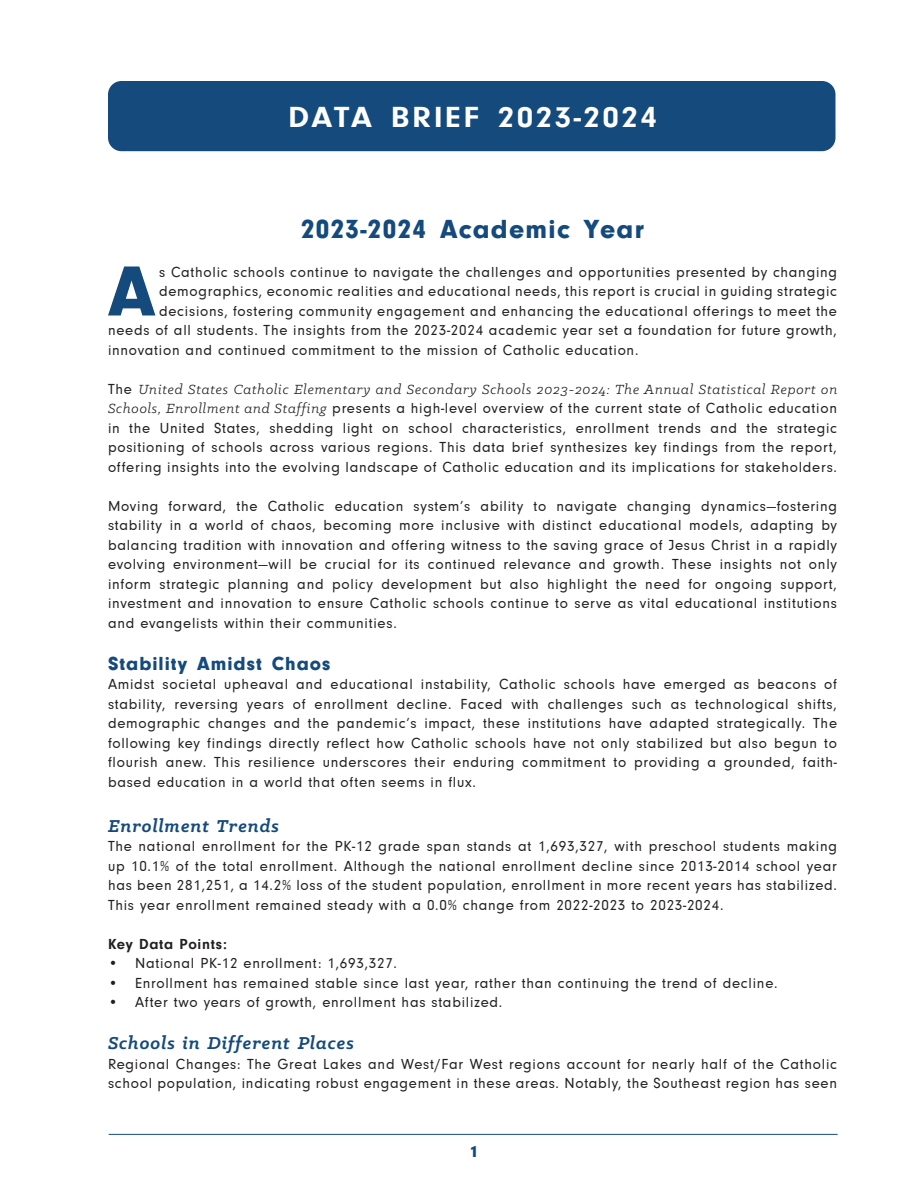
<style>
.page{position:relative;width:918px;height:1188px;background:#fff}
.page>*{position:absolute;margin:0;border:0;box-sizing:border-box;transform-origin:0 0}
._24_body_text_10_13{font:900 73.5px "Neuzeit Gro";color:#144a7c}
._24_chapter_head_uc{font:700 30px "Neuzeit Gro";letter-spacing:.075em;color:#fff;scale:1.1 1}
.head_2_center_18_19{font:900 27px "Neuzeit Gro";letter-spacing:.05em;color:#144a7c}
.sub_2{font:italic 700 19.5px "Klinic Slab";letter-spacing:.05em;color:#144a7c}
.sub_1_left{font:900 19.5px "Neuzeit Gro";letter-spacing:.05em;color:#144a7c}
.t1{font:900 16.5px "Neuzeit Gro";color:#144a7c;scale:1.1 1}
._24_body_text_10_13-2{font:15px/19.5px "Neuzeit Gro";letter-spacing:.05em;color:#231f20;text-align:justify}
.key_points{font:700 15px "Neuzeit Gro";letter-spacing:.05em;color:#231f20}
.s1{font-family:"Klinic Slab";font-style:italic}
</style>
<div class="page">
<hr style="left:109px;top:1134px;width:729px;height:1px;background:#144a7c">
<div style="left:108px;top:81px;width:728px;height:70px;background:#144a7c;border-radius:14px"></div>
<p class="_24_chapter_head_uc" style="left:288px;top:100px;width:337px">DATA BRIEF 2023-2024</p>
<p class="head_2_center_18_19" style="left:301px;top:213px;width:344px">2023-2024 Academic Year</p>
<p class="_24_body_text_10_13" style="left:108px;top:249px;width:49px">A</p>
<p class="_24_body_text_10_13-2" style="left:159px;top:262px;width:680px">s Catholic schools continue to navigate the challenges and opportunities presented by changing</p>
<p class="_24_body_text_10_13-2" style="left:159px;top:282px;width:680px">demographics, economic realities and educational needs, this report is crucial in guiding strategic</p>
<p class="_24_body_text_10_13-2" style="left:159px;top:301px;width:679px">decisions, fostering community engagement and enhancing the educational offerings to meet the</p>
<p class="_24_body_text_10_13-2" style="left:108px;top:321px;width:731px">needs of all students. The insights from the 2023-2024 academic year set a foundation for future growth,</p>
<p class="_24_body_text_10_13-2" style="left:108px;top:340px;width:532px">innovation and continued commitment to the mission of Catholic education.</p>
<p class="_24_body_text_10_13-2" style="left:108px;top:379px;width:731px">The <span class="s1">United States Catholic Elementary and Secondary Schools 2023-2024: The Annual Statistical Report on Schools, Enrollment and Staffing</span> presents a high-level overview of the current state of Catholic education in the United States, shedding light on school characteristics, enrollment trends and the strategic positioning of schools across various regions. This data brief synthesizes key findings from the report, offering insights into the evolving landscape of Catholic education and its implications for stakeholders.</p>
<p class="_24_body_text_10_13-2" style="left:108px;top:496px;width:731px">Moving forward, the Catholic education system’s ability to navigate changing dynamics—fostering stability in a world of chaos, becoming more inclusive with distinct educational models, adapting by balancing tradition with innovation and offering witness to the saving grace of Jesus Christ in a rapidly evolving environment—will be crucial for its continued relevance and growth. These insights not only inform strategic planning and policy development but also highlight the need for ongoing support, investment and innovation to ensure Catholic schools continue to serve as vital educational institutions and evangelists within their communities.</p>
<p class="sub_1_left" style="left:108px;top:652px;width:224px">Stability Amidst Chaos</p>
<p class="_24_body_text_10_13-2" style="left:108px;top:675px;width:731px">Amidst societal upheaval and educational instability, Catholic schools have emerged as beacons of stability, reversing years of enrollment decline. Faced with challenges such as technological shifts, demographic changes and the pandemic’s impact, these institutions have adapted strategically. The following key findings directly reflect how Catholic schools have not only stabilized but also begun to flourish anew. This resilience underscores their enduring commitment to providing a grounded, faith&shy;based education in a world that often seems in flux.</p>
<p class="sub_2" style="left:108px;top:813px;width:173px">Enrollment Trends</p>
<p class="_24_body_text_10_13-2" style="left:108px;top:837px;width:731px">The national enrollment for the PK-12 grade span stands at 1,693,327, with preschool students making up 10.1% of the total enrollment. Although the national enrollment decline since 2013-2014 school year has been 281,251, a 14.2% loss of the student population, enrollment in more recent years has stabilized.<br>This year enrollment remained steady with a 0.0% change from 2022-2023 to 2023-2024.</p>
<p class="key_points" style="left:108px;top:935px;width:121px">Key Data Points:</p>
<p class="_24_body_text_10_13-2" style="left:108px;top:954px;width:291px">• National PK-12 enrollment: 1,693,327.</p>
<p class="_24_body_text_10_13-2" style="left:108px;top:973px;width:671px">• Enrollment has remained stable since last year, rather than continuing the trend of decline.</p>
<p class="_24_body_text_10_13-2" style="left:108px;top:993px;width:396px">• After two years of growth, enrollment has stabilized.</p>
<p class="sub_2" style="left:108px;top:1030px;width:247px">Schools in Different Places</p>
<p class="_24_body_text_10_13-2" style="left:108px;top:1054px;width:731px">Regional Changes: The Great Lakes and West/Far West regions account for nearly half of the Catholic school population, indicating robust engagement in these areas. Notably, the Southeast region has seen</p>
<p class="t1" style="left:469px;top:1142px;width:10px">1</p>
</div>
